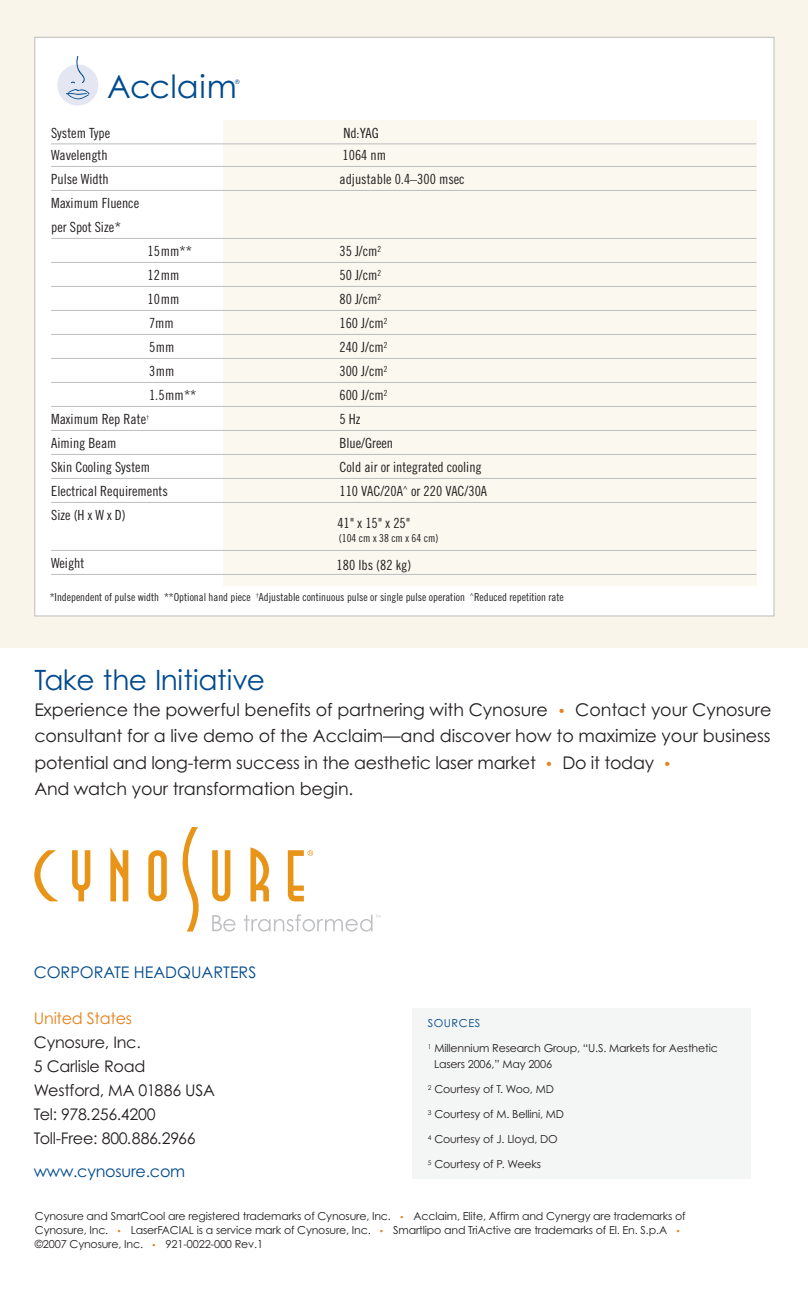
<style>
.page{position:relative;width:808px;height:1296px;background:#fff}
.page>*{position:absolute;margin:0;border:0;box-sizing:border-box;transform-origin:0 0}
.t1{font:32px "Century Gothic";color:#004a8d}
.t2{font:28px "Century Gothic";letter-spacing:-.01em;color:#004a8d}
.t3{font:17.6px/26.2px "Century Gothic";letter-spacing:-.005em;color:#231f20}
.t4{font:16px/24px "Century Gothic";letter-spacing:-.015em;color:#231f20}
.t5{font:16px "Century Gothic";color:#004a8d}
.t6{font:16px "Century Gothic";letter-spacing:-.015em;color:#e6811b}
.t7{font:14px/24px "Trade Gothic Cond Eighteen";color:#231f20}
.t8{font:11px/14px "Century Gothic";letter-spacing:-.015em;color:#231f20}
.t9{font:11px "Trade Gothic Cond Eighteen";color:#231f20}
.t10{font:11px "Century Gothic";letter-spacing:.05em;color:#004a8d}
.t11{font:6px "Century Gothic";color:#004a8d}
.s1{font-size:14px;color:#e6811b}
.s2{font-size:8px;color:#e6811b}
</style>
<div class="page">
<div style="left:412px;top:1009px;width:338px;height:170px;background:#f4f5f5"></div>
<svg style="left:110px;top:847px;width:18px;height:54px"></svg>
<svg style="left:72px;top:850px;width:18px;height:51px"></svg>
<svg style="left:148px;top:850px;width:19px;height:51px"></svg>
<svg style="left:212px;top:850px;width:18px;height:51px"></svg>
<svg style="left:250px;top:847px;width:19px;height:54px"></svg>
<svg style="left:34px;top:850px;width:24px;height:51px"></svg>
<svg style="left:288px;top:850px;width:25px;height:51px"></svg>
<svg style="left:182px;top:827px;width:17px;height:105px"></svg>
<svg style="left:212px;top:915px;width:23px;height:17px"></svg>
<svg style="left:243px;top:914px;width:137px;height:18px"></svg>
<div style="left:0;top:0;width:807px;height:647px;background:#faf5ea"></div>
<div style="left:35px;top:38px;width:738px;height:577px;background:#fff"></div>
<div style="left:224px;top:120px;width:532px;height:466px;background:#faf8ef"></div>
<hr style="left:51px;top:166px;width:705px;height:1px;background:#bcbdc0">
<hr style="left:51px;top:190px;width:705px;height:1px;background:#bcbdc0">
<hr style="left:51px;top:238px;width:705px;height:1px;background:#bcbdc0">
<hr style="left:51px;top:262px;width:705px;height:1px;background:#bcbdc0">
<hr style="left:51px;top:286px;width:705px;height:1px;background:#bcbdc0">
<hr style="left:51px;top:310px;width:705px;height:1px;background:#bcbdc0">
<hr style="left:51px;top:334px;width:705px;height:1px;background:#bcbdc0">
<hr style="left:51px;top:358px;width:705px;height:1px;background:#bcbdc0">
<hr style="left:51px;top:382px;width:705px;height:1px;background:#bcbdc0">
<hr style="left:51px;top:406px;width:705px;height:1px;background:#bcbdc0">
<hr style="left:51px;top:430px;width:705px;height:1px;background:#bcbdc0">
<hr style="left:51px;top:454px;width:705px;height:1px;background:#bcbdc0">
<hr style="left:51px;top:478px;width:705px;height:1px;background:#bcbdc0">
<hr style="left:51px;top:502px;width:705px;height:1px;background:#bcbdc0">
<hr style="left:51px;top:550px;width:705px;height:1px;background:#bcbdc0">
<hr style="left:51px;top:574px;width:705px;height:1px;background:#bcbdc0">
<hr style="left:51px;top:144px;width:705px;height:1px;background:#bcbdc0">
<div style="left:57px;top:64px;width:41px;height:42px;background:#e4e7f1;border-radius:50%"></div>
<svg style="left:66px;top:56px;width:24px;height:44px"></svg>
<h1 class="t1" style="left:107px;top:68px;width:131px">Acclaim</h1>
<p class="t11" style="left:235px;top:78px;width:6px">®</p>
<p class="t7" style="left:51px;top:122px;width:61px">System Type</p>
<p class="t7" style="left:343px;top:122px;width:37px">Nd:YAG</p>
<p class="t7" style="left:51px;top:144px;width:58px">Wavelength</p>
<p class="t7" style="left:342px;top:144px;width:45px">1064 nm</p>
<p class="t7" style="left:51px;top:168px;width:59px">Pulse Width</p>
<p class="t7" style="left:339px;top:168px;width:127px">adjustable 0.4–300 msec</p>
<p class="t7" style="left:51px;top:192px;width:89px">Maximum Fluence per Spot Size*</p>
<p class="t7" style="left:148px;top:240px;width:46px">15mm**</p>
<p class="t7" style="left:339px;top:240px;width:43px">35 J/cm<sup>2</sup></p>
<p class="t7" style="left:148px;top:264px;width:33px">12mm</p>
<p class="t7" style="left:339px;top:264px;width:43px">50 J/cm<sup>2</sup></p>
<p class="t7" style="left:148px;top:288px;width:33px">10mm</p>
<p class="t7" style="left:339px;top:288px;width:43px">80 J/cm<sup>2</sup></p>
<p class="t7" style="left:149px;top:312px;width:26px">7mm</p>
<p class="t7" style="left:339px;top:312px;width:50px">160 J/cm<sup>2</sup></p>
<p class="t7" style="left:149px;top:336px;width:27px">5mm</p>
<p class="t7" style="left:339px;top:336px;width:50px">240 J/cm<sup>2</sup></p>
<p class="t7" style="left:149px;top:360px;width:27px">3mm</p>
<p class="t7" style="left:339px;top:360px;width:50px">300 J/cm<sup>2</sup></p>
<p class="t7" style="left:149px;top:384px;width:49px">1.5mm**</p>
<p class="t7" style="left:339px;top:384px;width:50px">600 J/cm<sup>2</sup></p>
<p class="t7" style="left:51px;top:408px;width:100px">Maximum Rep Rate<sup>†</sup></p>
<p class="t7" style="left:339px;top:408px;width:22px">5 Hz</p>
<p class="t7" style="left:51px;top:432px;width:67px">Aiming Beam</p>
<p class="t7" style="left:339px;top:432px;width:55px">Blue/Green</p>
<p class="t7" style="left:51px;top:456px;width:100px">Skin Cooling System</p>
<p class="t7" style="left:339px;top:456px;width:144px">Cold air or integrated cooling</p>
<p class="t7" style="left:51px;top:480px;width:118px">Electrical Requirements</p>
<p class="t7" style="left:339px;top:480px;width:149px">110 VAC/20A<sup>^</sup> or 220 VAC/30A</p>
<p class="t7" style="left:51px;top:504px;width:76px">Size (H x W x D)</p>
<p class="t7" style="left:51px;top:552px;width:35px">Weight</p>
<p class="t7" style="left:337px;top:512px;width:74px">41" x 15" x 25"</p>
<p class="t9" style="left:339px;top:534px;width:101px">(104 cm x 38 cm x 64 cm)</p>
<p class="t7" style="left:336px;top:554px;width:76px">180 lbs (82 kg)</p>
<p class="t9" style="left:50px;top:593px;width:515px">*Independent of pulse width **Optional hand piece <sup>†</sup>Adjustable continuous pulse or single pulse operation <sup>^</sup>Reduced repetition rate</p>
<h2 class="t2" style="left:34px;top:664px;width:232px">Take the Initiative</h2>
<p class="t3" style="left:34px;top:697px;width:738px">Experience the powerful benefits of partnering with Cynosure <span class="s1">•</span> Contact your Cynosure consultant for a live demo of the Acclaim—and discover how to maximize your business potential and long-term success in the aesthetic laser market <span class="s1">•</span> Do it today <span class="s1">•<br></span>And watch your transformation begin.</p>
<h3 class="t5" style="left:34px;top:963px;width:224px">CORPORATE HEADQUARTERS</h3>
<h3 class="t6" style="left:34px;top:1009px;width:100px">United States</h3>
<h3 class="t4" style="left:34px;top:1030px;width:183px">Cynosure, Inc.<br>5 Carlisle Road<br>Westford, MA 01886 USA<br>Tel: 978.256.4200<br>Toll-Free: 800.886.2966</h3>
<h3 class="t5" style="left:34px;top:1162px;width:153px">www.cynosure.com</h3>
<p class="t10" style="left:427px;top:1017px;width:54px">SOURCES</p>
<p class="t8" style="left:434px;top:1040px;width:285px;line-height:16px;text-indent:-7px"><sup>1</sup> Millennium Research Group, “U.S. Markets for Aesthetic<br>Lasers 2006,” May 2006</p>
<p class="t8" style="left:427px;top:1082px;width:128px"><sup>2</sup> Courtesy of T. Woo, MD</p>
<p class="t8" style="left:427px;top:1107px;width:138px"><sup>3</sup> Courtesy of M. Bellini, MD</p>
<p class="t8" style="left:427px;top:1132px;width:132px"><sup>4</sup> Courtesy of J. Lloyd, DO</p>
<p class="t8" style="left:427px;top:1157px;width:115px"><sup>5</sup> Courtesy of P. Weeks</p>
<p class="t8" style="left:35px;top:1209px;width:652px">Cynosure and SmartCool are registered trademarks of Cynosure, Inc. <span class="s2">•</span> Acclaim, Elite, Affirm and Cynergy are trademarks of<br>Cynosure, Inc. <span class="s2">•</span> LaserFACIAL is a service mark of Cynosure, Inc. <span class="s2">•</span> Smartlipo and TriActive are trademarks of El. En. S.p.A <span class="s2">• </span>©2007 Cynosure, Inc. <span class="s2">•</span> 921-0022-000 Rev.1</p>
</div>
